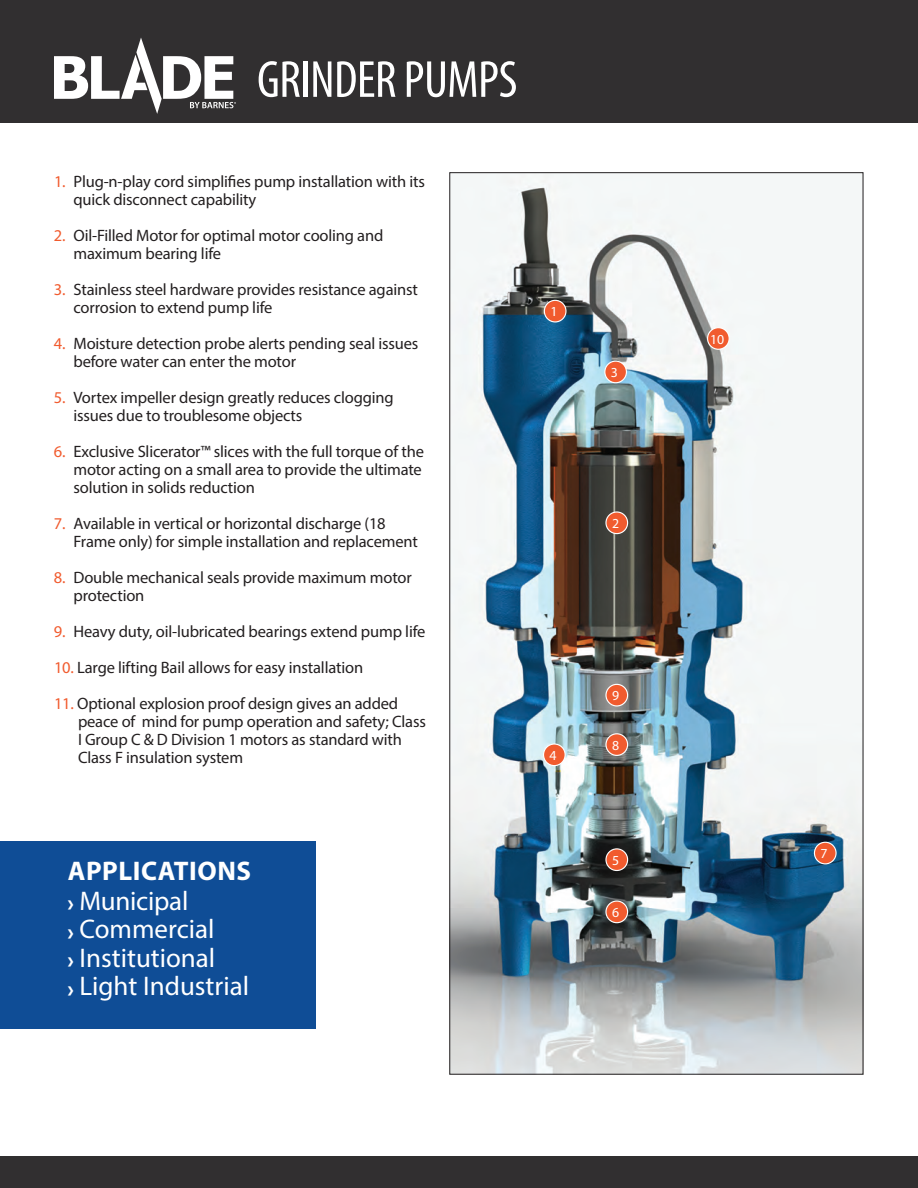
<style>
.page{position:relative;width:918px;height:1188px;background:#fff}
.page>*{position:absolute;margin:0;border:0;box-sizing:border-box;transform-origin:0 0}
.t1{font:condensed 52.5px "Myriad Pro";letter-spacing:-.01em;color:#fff}
.t2{font:27px "Myriad Pro";color:#fff}
.t3{font:700 27px "Myriad Pro";letter-spacing:.02em;color:#fff}
.t4{font:16.5px/18px "Myriad Pro";letter-spacing:-.01em;color:#231f20}
.t5{font:13.8px "Myriad Pro";color:#fff}
.s1{color:#f15b2e}
.s2{font-weight:700;font-size:24px}
</style>
<div class="page">
<div style="left:0;top:0;width:918px;height:122px;background:#312f30"></div>
<div style="left:0;top:841px;width:316px;height:187px;background:#0f4d96"></div>
<img style="left:451px;top:174px;width:410px;height:899px">
<div style="left:544px;top:300px;width:22px;height:22px;background:#f15b2e;border-radius:50%"></div>
<div style="left:544px;top:300px;width:23px;height:23px;border:1px solid #fff;border-radius:50%"></div>
<div style="left:606px;top:512px;width:22px;height:22px;background:#f15b2e;border-radius:50%"></div>
<div style="left:605px;top:511px;width:23px;height:23px;border:1px solid #fff;border-radius:50%"></div>
<div style="left:544px;top:744px;width:21px;height:22px;background:#f15b2e;border-radius:50%"></div>
<div style="left:543px;top:743px;width:23px;height:23px;border:1px solid #fff;border-radius:50%"></div>
<div style="left:605px;top:361px;width:21px;height:22px;background:#f15b2e;border-radius:50%"></div>
<div style="left:604px;top:361px;width:23px;height:22px;border:1px solid #fff;border-radius:50%"></div>
<div style="left:606px;top:849px;width:22px;height:21px;background:#f15b2e;border-radius:50%"></div>
<div style="left:605px;top:848px;width:23px;height:23px;border:1px solid #fff;border-radius:50%"></div>
<div style="left:606px;top:901px;width:22px;height:22px;background:#f15b2e;border-radius:50%"></div>
<div style="left:605px;top:901px;width:23px;height:22px;border:1px solid #fff;border-radius:50%"></div>
<div style="left:814px;top:842px;width:22px;height:22px;background:#f15b2e;border-radius:50%"></div>
<div style="left:814px;top:842px;width:23px;height:22px;border:1px solid #fff;border-radius:50%"></div>
<div style="left:606px;top:734px;width:22px;height:21px;background:#f15b2e;border-radius:50%"></div>
<div style="left:605px;top:733px;width:23px;height:23px;border:1px solid #fff;border-radius:50%"></div>
<div style="left:606px;top:684px;width:22px;height:22px;background:#f15b2e;border-radius:50%"></div>
<div style="left:605px;top:684px;width:23px;height:23px;border:1px solid #fff;border-radius:50%"></div>
<div style="left:708px;top:328px;width:21px;height:21px;background:#f15b2e;border-radius:50%"></div>
<div style="left:707px;top:327px;width:23px;height:23px;border:1px solid #fff;border-radius:50%"></div>
<div style="left:0;top:1156px;width:918px;height:32px;background:#312f30"></div>
<svg style="left:54px;top:38px;width:182px;height:76px"></svg>
<p class="t1" style="left:257px;top:48px;width:262px">GRINDER PUMPS</p>
<p class="t4" style="left:74px;top:172px;width:353px;text-indent:-20px"><span class="s1">1.</span> Plug-n-play cord simplifies pump installation with its quick disconnect capability</p>
<p class="t4" style="left:74px;top:226px;width:311px;text-indent:-20px"><span class="s1">2.</span> Oil-Filled Motor for optimal motor cooling and maximum bearing life</p>
<p class="t4" style="left:74px;top:280px;width:346px;text-indent:-20px"><span class="s1">3.</span> Stainless steel hardware provides resistance against corrosion to extend pump life</p>
<p class="t4" style="left:74px;top:334px;width:347px;text-indent:-20px"><span class="s1">4.</span> Moisture detection probe alerts pending seal issues before water can enter the motor</p>
<p class="t4" style="left:74px;top:388px;width:322px;text-indent:-20px"><span class="s1">5.</span> Vortex impeller design greatly reduces clogging issues due to troublesome objects</p>
<p class="t4" style="left:74px;top:442px;width:352px;text-indent:-20px"><span class="s1">6.</span> Exclusive Slicerator™ slices with the full torque of the motor acting on a small area to provide the ultimate solution in solids reduction</p>
<p class="t4" style="left:74px;top:514px;width:346px;text-indent:-20px"><span class="s1">7.</span> Available in vertical or horizontal discharge (18<br>Frame only) for simple installation and replacement</p>
<p class="t4" style="left:74px;top:568px;width:340px;text-indent:-20px"><span class="s1">8.</span> Double mechanical seals provide maximum motor protection</p>
<p class="t4" style="left:54px;top:622px;width:373px"><span class="s1">9.</span> Heavy duty, oil-lubricated bearings extend pump life</p>
<p class="t4" style="left:54px;top:658px;width:311px"><span class="s1">10.</span> Large lifting Bail allows for easy installation</p>
<p class="t4" style="left:78px;top:694px;width:349px;text-indent:-24px"><span class="s1">11.</span> Optional explosion proof design gives an added peace of mind for pump operation and safety; Class I Group C &amp; D Division 1 motors as standard with Class F insulation system</p>
<p class="t5" style="left:550px;top:303px;width:9px">1</p>
<p class="t5" style="left:550px;top:747px;width:9px">4</p>
<p class="t3" style="left:68px;top:853px;width:185px">APPLICATIONS</p>
<p class="t2" style="left:68px;top:884px;width:122px"><span class="s2">›</span> Municipal</p>
<p class="t2" style="left:68px;top:913px;width:149px"><span class="s2">›</span> Commercial</p>
<p class="t2" style="left:68px;top:941px;width:149px"><span class="s2">›</span> Institutional</p>
<p class="t2" style="left:68px;top:970px;width:183px"><span class="s2">›</span> Light Industrial</p>
<p class="t5" style="left:611px;top:364px;width:9px">3</p>
<p class="t5" style="left:612px;top:515px;width:9px">2</p>
<p class="t5" style="left:612px;top:687px;width:9px">9</p>
<p class="t5" style="left:612px;top:737px;width:9px">8</p>
<p class="t5" style="left:612px;top:852px;width:9px">5</p>
<p class="t5" style="left:612px;top:904px;width:9px">6</p>
<p class="t5" style="left:710px;top:331px;width:16px">10</p>
<p class="t5" style="left:820px;top:845px;width:9px">7</p>
</div>
